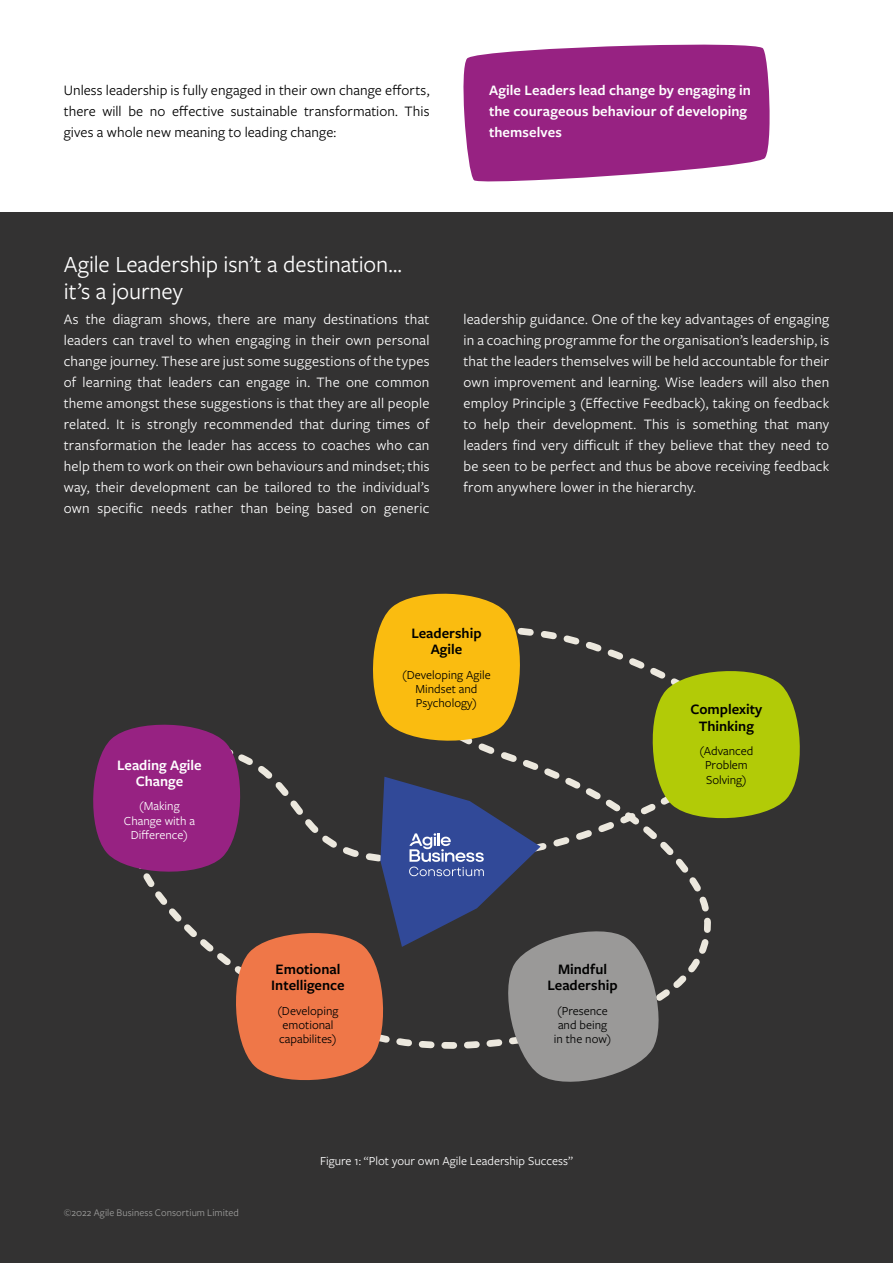
<style>
.page{position:relative;width:893px;height:1263px;background:#fff}
.page>*{position:absolute;margin:0;border:0;box-sizing:border-box;transform-origin:0 0}
.t1{font:24px/27px "Freight Sans Pro";letter-spacing:-.005em;color:#fff}
.t2{font:15px/21px "Freight Sans Pro";letter-spacing:.015em;color:#fff;text-align:justify}
.t3{font:15px/21px "Freight Sans Pro";letter-spacing:.005em;color:#000;text-align:justify}
.t4{font:600 15px/21px "Freight Sans Pro";letter-spacing:.005em;color:#fff}
.t5{font:600 15px/16.5px "Freight Sans Pro";color:#000;text-align:center}
.t6{font:12.75px/14.2px "Freight Sans Pro";color:#000;text-align:center}
.t7{font:12.75px/14.2px "Freight Sans Pro";color:#fff;text-align:center}
.t8{font:10.5px "Freight Sans Pro";letter-spacing:.005em;color:#9d9d9c}
</style>
<div class="page">
<div style="left:0;top:213px;width:893px;height:1050px;background:#333232"></div>
<svg style="left:463px;top:44px;width:307px;height:138px;background:#a1388e"></svg>
<svg style="left:93px;top:593px;width:707px;height:489px"></svg>
<p class="t3" style="left:64px;top:79px;width:367px">Unless leadership is fully engaged in their own change efforts, there will be no effective sustainable transformation. This gives a whole new meaning to leading change:</p>
<p class="t4" style="left:489px;top:80px;width:263px">Agile Leaders lead change by engaging in the courageous behaviour of developing themselves</p>
<h1 class="t1" style="left:64px;top:249px;width:340px">Agile Leadership isn’t a destination… it’s a journey</h1>
<p class="t2" style="left:64px;top:308px;width:367px">As the diagram shows, there are many destinations that leaders can travel to when engaging in their own personal change journey. These are just some suggestions of the types of learning that leaders can engage in. The one common theme amongst these suggestions is that they are all people related. It is strongly recommended that during times of transformation the leader has access to coaches who can help them to work on their own behaviours and mindset; this way, their development can be tailored to the individual’s own specific needs rather than being based on generic</p>
<p class="t2" style="left:463px;top:308px;width:367px">leadership guidance. One of the key advantages of engaging in a coaching programme for the organisation’s leadership, is that the leaders themselves will be held accountable for their own improvement and learning. Wise leaders will also then employ Principle 3 (Effective Feedback), taking on feedback to help their development. This is something that many leaders find very difficult if they believe that they need to be seen to be perfect and thus be above receiving feedback from anywhere lower in the hierarchy.</p>
<p class="t4" style="left:117px;top:756px;width:86px;line-height:16.5px;text-align:center">Leading Agile<br>Change</p>
<p class="t7" style="left:124px;top:798px;width:73px">(Making<br>Change with a<br>Difference)</p>
<p class="t5" style="left:411px;top:624px;width:72px">Leadership<br>Agile</p>
<p class="t6" style="left:402px;top:667px;width:90px">(Developing Agile<br>Mindset and<br>Psychology)</p>
<p class="t5" style="left:271px;top:960px;width:75px;text-align:left">Emotional<br>Intelligence</p>
<p class="t6" style="left:278px;top:1003px;width:62px;text-align:left">(Developing emotional capabilites)</p>
<p class="t5" style="left:547px;top:960px;width:72px">Mindful<br>Leadership</p>
<p class="t6" style="left:554px;top:1003px;width:59px">(Presence and being in the now)</p>
<p class="t8" style="left:64px;top:1206px;width:177px">©2022 Agile Business Consortium Limited</p>
<p class="t7" style="left:320px;top:1153px;width:254px">Figure 1: “Plot your own Agile Leadership Success”</p>
<p class="t5" style="left:691px;top:700px;width:73px">Complexity<br>Thinking</p>
<p class="t6" style="left:699px;top:743px;width:56px">(Advanced<br>Problem<br>Solving)</p>
</div>
